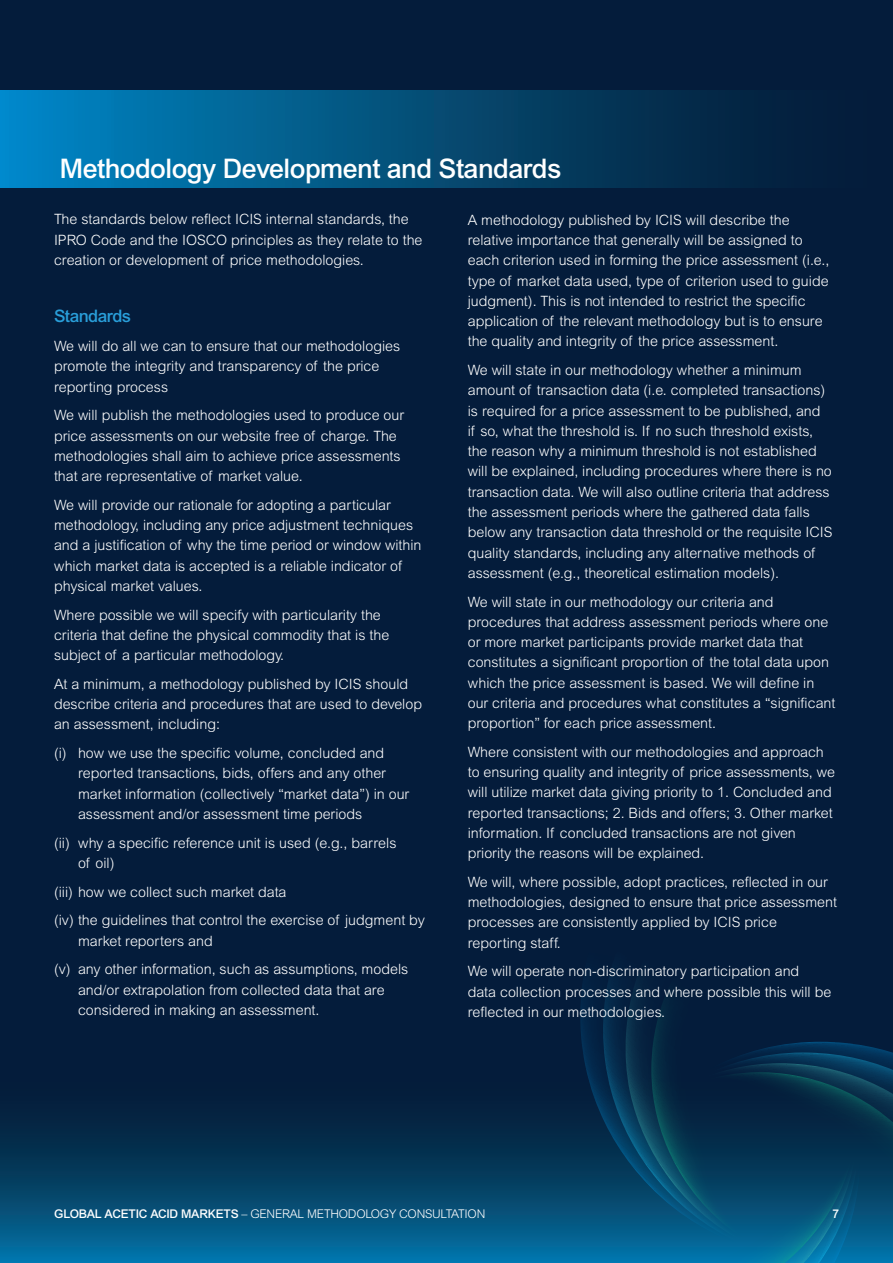
<style>
.page{position:relative;width:893px;height:1263px;background:#041c3b}
.page>*{position:absolute;margin:0;border:0;box-sizing:border-box;transform-origin:0 0}
.t1{font:500 27px "Arial MT Std";letter-spacing:-.02em;color:#fff}
.t2{font:500 17.25px "Arial MT Std";letter-spacing:-.03em;color:#299ed9}
.t3{font:300 14.25px/20.2px "Arial MT Std";color:#fff}
.t4{font:300 12px "Arial MT Std";letter-spacing:-.02em;color:#fff}
.t5{font:500 12px "Arial MT Std";color:#fff}
.s1{font-weight:500}
</style>
<div class="page">
<svg style="left:0;top:1126px;width:619px;height:137px;background:#04496f"></svg>
<svg style="left:579px;top:984px;width:24px;height:274px"></svg>
<svg style="left:603px;top:974px;width:16px;height:287px"></svg>
<svg style="left:625px;top:983px;width:197px;height:59px"></svg>
<svg style="left:619px;top:1042px;width:274px;height:221px;background:#064568"></svg>
<svg style="left:651px;top:983px;width:170px;height:279px"></svg>
<div style="left:0;top:90px;width:893px;height:98px;background:linear-gradient(to right,#0186c3,#05122a)"></div>
<p class="t1" style="left:60px;top:153px;width:503px">Methodology Development and Standards</p>
<p class="t3" style="left:54px;top:209px;width:370px">The standards below reflect ICIS internal standards, the<br>IPRO Code and the IOSCO principles as they relate to the creation or development of price methodologies.</p>
<p class="t2" style="left:54px;top:306px;width:79px">Standards</p>
<p class="t3" style="left:54px;top:336px;width:348px">We will do all we can to ensure that our methodologies promote the integrity and transparency of the price reporting process</p>
<p class="t3" style="left:54px;top:405px;width:352px">We will publish the methodologies used to produce our price assessments on our website free of charge. The methodologies shall aim to achieve price assessments that are representative of market value.</p>
<p class="t3" style="left:54px;top:495px;width:369px">We will provide our rationale for adopting a particular methodology, including any price adjustment techniques and a justification of why the time period or window within which market data is accepted is a reliable indicator of physical market values.</p>
<p class="t3" style="left:54px;top:604px;width:337px">Where possible we will specify with particularity the criteria that define the physical commodity that is the subject of a particular methodology.</p>
<p class="t3" style="left:54px;top:674px;width:370px">At a minimum, a methodology published by ICIS should describe criteria and procedures that are used to develop an assessment, including:</p>
<p class="t3" style="left:78px;top:743px;width:333px;text-indent:-24px">(i) how we use the specific volume, concluded and reported transactions, bids, offers and any other market information (collectively “market data”) in our assessment and/or assessment time periods</p>
<p class="t3" style="left:78px;top:832px;width:320px;text-indent:-24px">(ii) why a specific reference unit is used (e.g., barrels of oil)</p>
<p class="t3" style="left:54px;top:881px;width:234px">(iii) how we collect such market data</p>
<p class="t3" style="left:78px;top:910px;width:348px;text-indent:-24px">(iv) the guidelines that control the exercise of judgment by market reporters and</p>
<p class="t3" style="left:78px;top:959px;width:332px;text-indent:-24px">(v) any other information, such as assumptions, models and/or extrapolation from collected data that are considered in making an assessment.</p>
<p class="t3" style="left:468px;top:210px;width:363px">A methodology published by ICIS will describe the relative importance that generally will be assigned to each criterion used in forming the price assessment (i.e., type of market data used, type of criterion used to guide judgment). This is not intended to restrict the specific application of the relevant methodology but is to ensure the quality and integrity of the price assessment.</p>
<p class="t3" style="left:468px;top:360px;width:366px">We will state in our methodology whether a minimum amount of transaction data (i.e. completed transactions) is required for a price assessment to be published, and<br>if so, what the threshold is. If no such threshold exists, the reason why a minimum threshold is not established will be explained, including procedures where there is no transaction data. We will also outline criteria that address the assessment periods where the gathered data falls below any transaction data threshold or the requisite ICIS quality standards, including any alternative methods of assessment (e.g., theoretical estimation models).</p>
<p class="t3" style="left:468px;top:591px;width:369px">We will state in our methodology our criteria and procedures that address assessment periods where one or more market participants provide market data that constitutes a significant proportion of the total data upon which the price assessment is based. We will define in our criteria and procedures what constitutes a “significant proportion” for each price assessment.</p>
<p class="t3" style="left:468px;top:742px;width:369px">Where consistent with our methodologies and approach to ensuring quality and integrity of price assessments, we will utilize market data giving priority to 1. Concluded and reported transactions; 2. Bids and offers; 3. Other market information. If concluded transactions are not given priority the reasons will be explained.</p>
<p class="t3" style="left:468px;top:872px;width:371px">We will, where possible, adopt practices, reflected in our methodologies, designed to ensure that price assessment processes are consistently applied by ICIS price reporting staff.</p>
<p class="t3" style="left:468px;top:961px;width:365px">We will operate non-discriminatory participation and<br>data collection processes and where possible this will be reflected in our methodologies.</p>
<p class="t4" style="left:54px;top:1206px;width:433px"><span class="s1">GLOBAL ACETIC ACID MARKETS</span> – GENERAL METHODOLOGY CONSULTATION</p>
<p class="t5" style="left:832px;top:1206px;width:8px">7</p>
</div>
